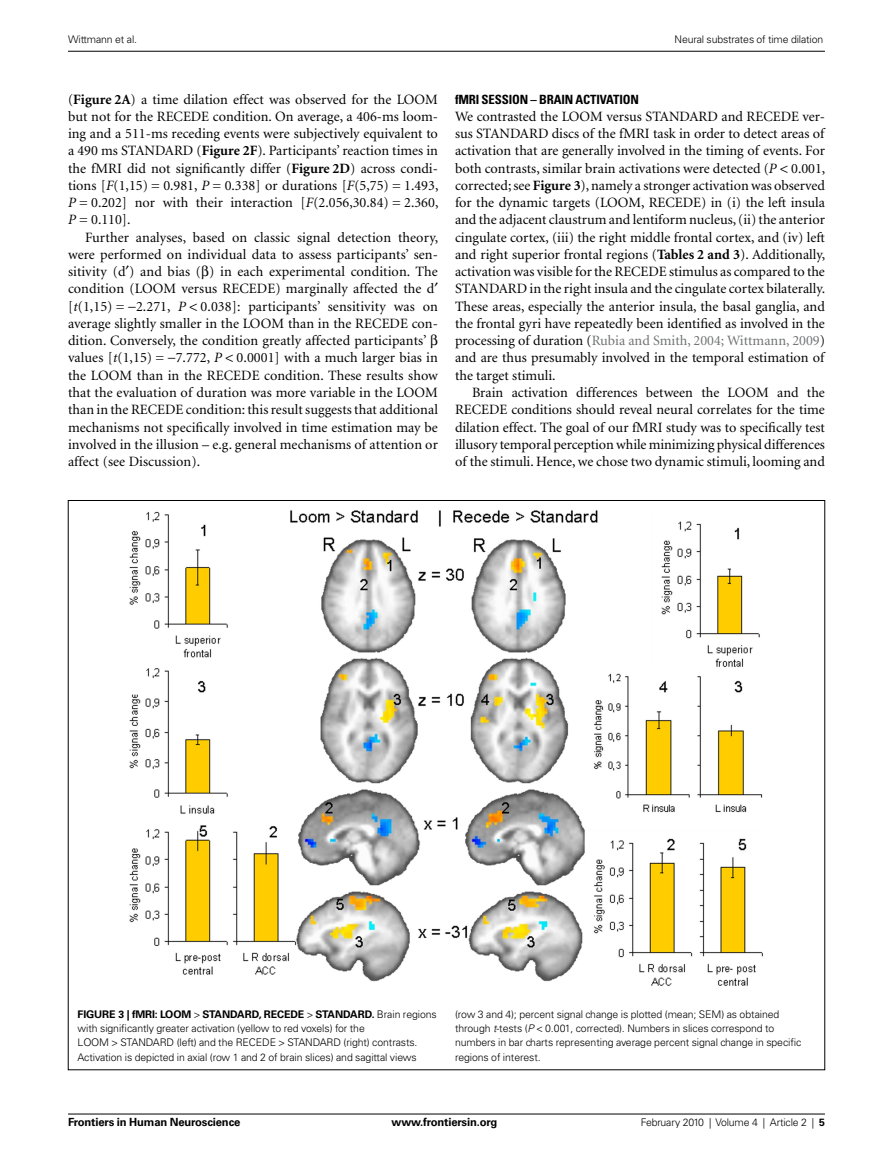
<style>
.page{position:relative;width:893px;height:1170px;background:#fff}
.page>*{position:absolute;margin:0;border:0;box-sizing:border-box;transform-origin:0 0}
.t1{font:14.25px/17.2px "Minion";letter-spacing:.005em;color:#000;text-align:justify}
.t2{font:700 condensed 12.75px "Univers";letter-spacing:-.01em;color:#000}
.t3{font:700 11.25px "Univers";letter-spacing:-.015em;color:#000}
.t4{font:300 10.5px/14.2px "Univers";letter-spacing:-.01em;color:#000}
.s1{font-weight:700}
.s2{font-style:italic}
.s3{color:#707173}
</style>
<div class="page">
<hr style="left:68px;top:1113px;width:757px;height:1px;background:#000">
<hr style="left:68px;top:51px;width:757px;height:1px;background:#000">
<img style="left:129px;top:510px;width:634px;height:476px">
<p class="t4" style="left:68px;top:33px;width:71px">Wittmann et al.</p>
<p class="t4" style="left:675px;top:33px;width:150px">Neural substrates of time dilation</p>
<p class="t1" style="left:68px;top:92px;width:372px">(<span class="s1">Figure 2A</span>) a time dilation effect was observed for the LOOM but not for the RECEDE condition. On average, a 406-ms loom&shy;ing and a 511-ms receding events were subjectively equivalent to a 490 ms STANDARD (<span class="s1">Figure 2F</span>). Participants’ reaction times in the fMRI did not significantly differ (<span class="s1">Figure 2D</span>) across condi&shy;tions [<span class="s2">F</span>(1,15) = 0.981, <span class="s2">P</span> = 0.338] or durations [<span class="s2">F</span>(5,75) = 1.493, <span class="s2">P</span> = 0.202] nor with their interaction [<span class="s2">F</span>(2.056,30.84) = 2.360, <span class="s2">P</span> = 0.110].</p>
<p class="t1" style="left:68px;top:230px;width:372px;text-align:left;text-indent:17px">Further analyses, based on classic signal detection theory, were performed on individual data to assess participants’ sen&shy;sitivity (d ) and bias ( ) in each experimental condition. The condition (LOOM versus RECEDE) marginally affected the d [<span class="s2">t</span>(1,15) = −2.271, <span class="s2">P</span> 0.038]: participants’ sensitivity was on average slightly smaller in the LOOM than in the RECEDE con&shy;dition. Conversely, the condition greatly affected participants’ values [<span class="s2">t</span>(1,15) = −7.772, <span class="s2">P</span> 0.0001] with a much larger bias in the LOOM than in the RECEDE condition. These results show that the evaluation of duration was more variable in the LOOM than in the RECEDE condition: this result suggests that additional mechanisms not specifically involved in time estimation may be involved in the illusion – e.g. general mechanisms of attention or affect (see Discussion).</p>
<p class="t2" style="left:455px;top:94px;width:185px">fMRI SESSION – BRAIN ACTIVATION</p>
<p class="t1" style="left:455px;top:109px;width:372px">We contrasted the LOOM versus STANDARD and RECEDE ver&shy;sus STANDARD discs of the fMRI task in order to detect areas of activation that are generally involved in the timing of events. For both contrasts, similar brain activations were detected (<span class="s2">P</span> 0.001, corrected; see <span class="s1">Figure 3</span>), namely a stronger activation was observed for the dynamic targets (LOOM, RECEDE) in (i) the left insula and the adjacent claustrum and lentiform nucleus, (ii) the anterior cingulate cortex, (iii) the right middle frontal cortex, and (iv) left and right superior frontal regions (<span class="s1">Tables 2 and 3</span>). Additionally, activation was visible for the RECEDE stimulus as compared to the STANDARD in the right insula and the cingulate cortex bilaterally.<br>These areas, especially the anterior insula, the basal ganglia, and the frontal gyri have repeatedly been identified as involved in the processing of duration (<span class="s3">Rubia and Smith, 2004; Wittmann, 2009</span>) and are thus presumably involved in the temporal estimation of the target stimuli.</p>
<p class="t1" style="left:455px;top:385px;width:371px;text-indent:17px">Brain activation differences between the LOOM and the RECEDE conditions should reveal neural correlates for the time dilation effect. The goal of our fMRI study was to specifically test illusory temporal perception while minimizing physical differences of the stimuli. Hence, we chose two dynamic stimuli, looming and</p>
<p class="t4" style="left:78px;top:1007px;width:361px"><span class="s1">FIGURE 3 | fMRI: LOOM STANDARD, RECEDE STANDARD.</span> Brain regions with significantly greater activation (yellow to red voxels) for the<br>LOOM STANDARD (left) and the RECEDE STANDARD (right) contrasts.<br>Activation is depicted in axial (row 1 and 2 of brain slices) and sagittal views</p>
<p class="t4" style="left:455px;top:1007px;width:348px">(row 3 and 4); percent signal change is plotted (mean; SEM) as obtained through <span class="s2">t</span>-tests (<span class="s2">P</span> 0.001, corrected). Numbers in slices correspond to numbers in bar charts representing average percent signal change in specific regions of interest.</p>
<p class="t3" style="left:68px;top:1117px;width:174px">Frontiers in Human Neuroscience</p>
<p class="t3" style="left:392px;top:1117px;width:107px">www.frontiersin.org</p>
<p class="t4" style="left:641px;top:1115px;width:186px">February 2010 | Volume 4 | Article 2 | <span class="s1">5</span></p>
</div>
